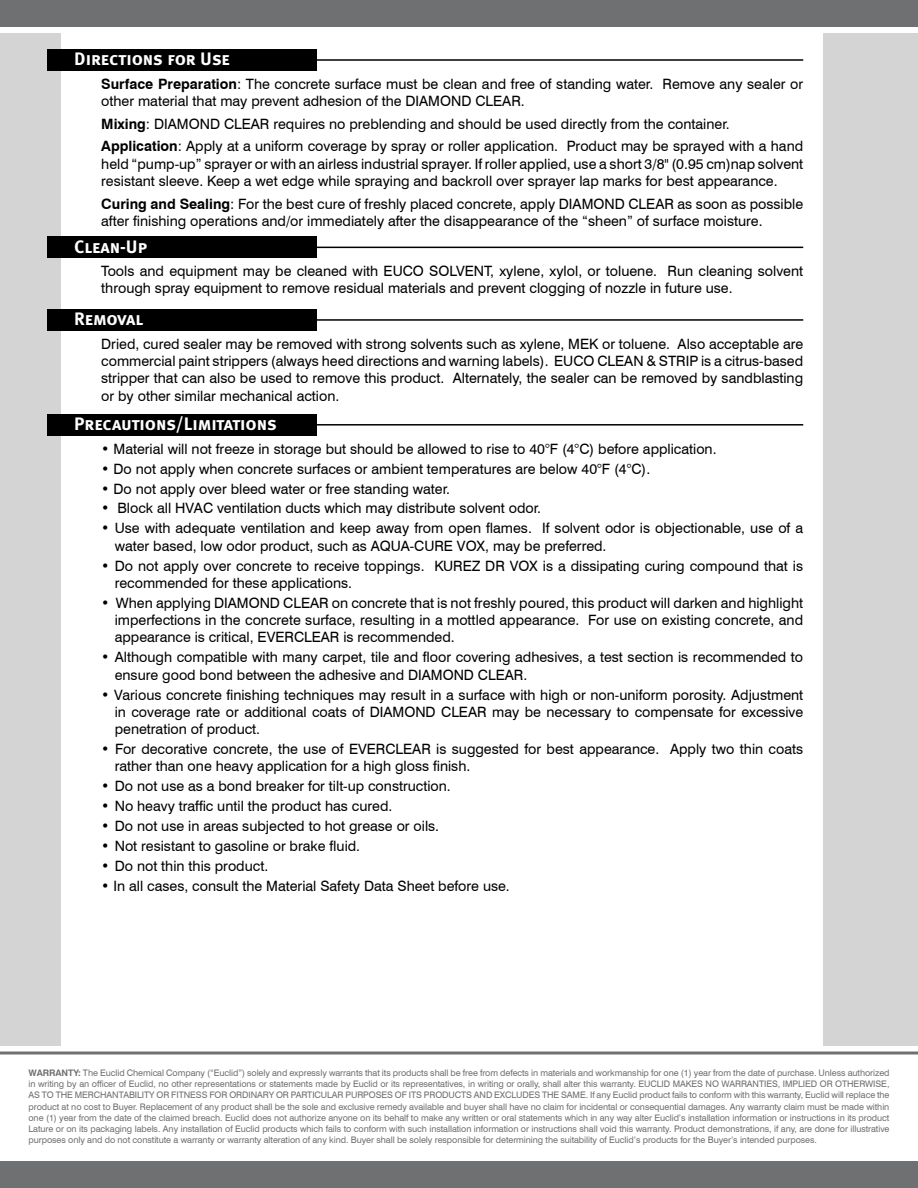
<style>
.page{position:relative;width:918px;height:1188px;background:#fff}
.page>*{position:absolute;margin:0;border:0;box-sizing:border-box;transform-origin:0 0}
.t1{font:18px "Meta Bold LF Caps";letter-spacing:-.005em;color:#fff}
.t2{font:14.25px/17.2px "Swiss 721 BT";color:#000}
.t3{font:9px/11.2px "Swiss 721 BT";letter-spacing:-.01em;color:#6f7071;text-align:justify}
.s1{font-weight:700}
</style>
<div class="page">
<div style="left:0;top:34px;width:61px;height:1012px;background:#d4d4d4"></div>
<div style="left:0;top:0;width:918px;height:27px;background:#6f7071"></div>
<div style="left:824px;top:34px;width:94px;height:1012px;background:#d4d4d4"></div>
<div style="left:0;top:1161px;width:918px;height:27px;background:#6f7071"></div>
<hr style="left:0;top:1052px;width:918px;height:2px;background:#6f7071">
<div style="left:47px;top:49px;width:270px;height:22px;background:#000"></div>
<hr style="left:306px;top:59px;width:497px;height:2px;background:#000">
<div style="left:47px;top:237px;width:270px;height:21px;background:#000"></div>
<hr style="left:306px;top:247px;width:497px;height:1px;background:#000">
<div style="left:47px;top:414px;width:270px;height:22px;background:#000"></div>
<hr style="left:306px;top:424px;width:497px;height:2px;background:#000">
<div style="left:47px;top:309px;width:270px;height:22px;background:#000"></div>
<hr style="left:306px;top:319px;width:497px;height:2px;background:#000">
<p class="t1" style="left:74px;top:48px;width:157px">Directions for Use</p>
<p class="t2" style="left:101px;top:75px;width:703px"><span class="s1">Surface Preparation</span>: The concrete surface must be clean and free of standing water. Remove any sealer or other material that may prevent adhesion of the DIAMOND CLEAR.</p>
<p class="t2" style="left:101px;top:112px;width:703px;line-height:22.6px"><span class="s1">Mixing</span>: DIAMOND CLEAR requires no preblending and should be used directly from the container.<br><span class="s1">Application</span>: Apply at a uniform coverage by spray or roller application. Product may be sprayed with a hand</p>
<p class="t2" style="left:101px;top:155px;width:704px">held “pump-up” sprayer or with an airless industrial sprayer. If roller applied, use a short 3/8" (0.95 cm)nap solvent resistant sleeve. Keep a wet edge while spraying and backroll over sprayer lap marks for best appearance.</p>
<p class="t2" style="left:101px;top:195px;width:704px"><span class="s1">Curing and Sealing</span>: For the best cure of freshly placed concrete, apply DIAMOND CLEAR as soon as possible after finishing operations and/or immediately after the disappearance of the “sheen” of surface moisture.</p>
<p class="t1" style="left:74px;top:236px;width:74px">Clean-Up</p>
<p class="t2" style="left:101px;top:262px;width:703px">Tools and equipment may be cleaned with EUCO SOLVENT, xylene, xylol, or toluene. Run cleaning solvent through spray equipment to remove residual materials and prevent clogging of nozzle in future use.</p>
<p class="t1" style="left:74px;top:308px;width:70px">Removal</p>
<p class="t2" style="left:101px;top:335px;width:704px;text-align:justify">Dried, cured sealer may be removed with strong solvents such as xylene, MEK or toluene. Also acceptable are commercial paint strippers (always heed directions and warning labels). EUCO CLEAN &amp; STRIP is a citrus-based stripper that can also be used to remove this product. Alternately, the sealer can be removed by sandblasting or by other similar mechanical action.</p>
<p class="t1" style="left:74px;top:413px;width:204px">Precautions/Limitations</p>
<p class="t2" style="left:101px;top:440px;width:617px">• Material will not freeze in storage but should be allowed to rise to 40°F (4°C) before application.</p>
<p class="t2" style="left:101px;top:460px;width:550px">• Do not apply when concrete surfaces or ambient temperatures are below 40°F (4°C).</p>
<p class="t2" style="left:101px;top:480px;width:350px">• Do not apply over bleed water or free standing water.</p>
<p class="t2" style="left:101px;top:500px;width:441px">• Block all HVAC ventilation ducts which may distribute solvent odor.</p>
<p class="t2" style="left:115px;top:520px;width:690px;text-indent:-13px">• Use with adequate ventilation and keep away from open flames. If solvent odor is objectionable, use of a water based, low odor product, such as AQUA-CURE VOX, may be preferred.</p>
<p class="t2" style="left:115px;top:557px;width:690px;text-indent:-13px">• Do not apply over concrete to receive toppings. KUREZ DR VOX is a dissipating curing compound that is recommended for these applications.</p>
<p class="t2" style="left:115px;top:594px;width:690px;text-align:justify;text-indent:-13px">• When applying DIAMOND CLEAR on concrete that is not freshly poured, this product will darken and highlight imperfections in the concrete surface, resulting in a mottled appearance. For use on existing concrete, and appearance is critical, EVERCLEAR is recommended.</p>
<p class="t2" style="left:115px;top:648px;width:690px;text-indent:-13px">• Although compatible with many carpet, tile and floor covering adhesives, a test section is recommended to ensure good bond between the adhesive and DIAMOND CLEAR.</p>
<p class="t2" style="left:115px;top:686px;width:690px;text-align:justify;text-indent:-13px">• Various concrete finishing techniques may result in a surface with high or non-uniform porosity. Adjustment in coverage rate or additional coats of DIAMOND CLEAR may be necessary to compensate for excessive penetration of product.</p>
<p class="t2" style="left:115px;top:740px;width:690px;text-indent:-13px">• For decorative concrete, the use of EVERCLEAR is suggested for best appearance. Apply two thin coats rather than one heavy application for a high gloss finish.</p>
<p class="t2" style="left:101px;top:777px;width:351px">• Do not use as a bond breaker for tilt-up construction.</p>
<p class="t2" style="left:101px;top:797px;width:293px">• No heavy traffic until the product has cured.</p>
<p class="t2" style="left:101px;top:817px;width:339px">• Do not use in areas subjected to hot grease or oils.</p>
<p class="t2" style="left:101px;top:837px;width:260px">• Not resistant to gasoline or brake fluid.</p>
<p class="t2" style="left:101px;top:857px;width:169px">• Do not thin this product.</p>
<p class="t2" style="left:101px;top:877px;width:410px">• In all cases, consult the Material Safety Data Sheet before use.</p>
<p class="t3" style="left:28px;top:1067px;width:863px"><span class="s1">WARRANTY:</span> The Euclid Chemical Company (“Euclid”) solely and expressly warrants that its products shall be free from defects in materials and workmanship for one (1) year from the date of purchase. Unless authorized in writing by an officer of Euclid, no other representations or statements made by Euclid or its representatives, in writing or orally, shall alter this warranty. EUCLID MAKES NO WARRANTIES, IMPLIED OR OTHERWISE, AS TO THE MERCHANTABILITY OR FITNESS FOR ORDINARY OR PARTICULAR PURPOSES OF ITS PRODUCTS AND EXCLUDES THE SAME. If any Euclid product fails to conform with this warranty, Euclid will replace the product at no cost to Buyer. Replacement of any product shall be the sole and exclusive remedy available and buyer shall have no claim for incidental or consequential damages. Any warranty claim must be made within one (1) year from the date of the claimed breach. Euclid does not authorize anyone on its behalf to make any written or oral statements which in any way alter Euclid’s installation information or instructions in its product Lature or on its packaging labels. Any installation of Euclid products which fails to conform with such installation information or instructions shall void this warranty. Product demonstrations, if any, are done for illustrative purposes only and do not constitute a warranty or warranty alteration of any kind. Buyer shall be solely responsible for determining the suitability of Euclid’s products for the Buyer’s intended purposes.</p>
</div>
